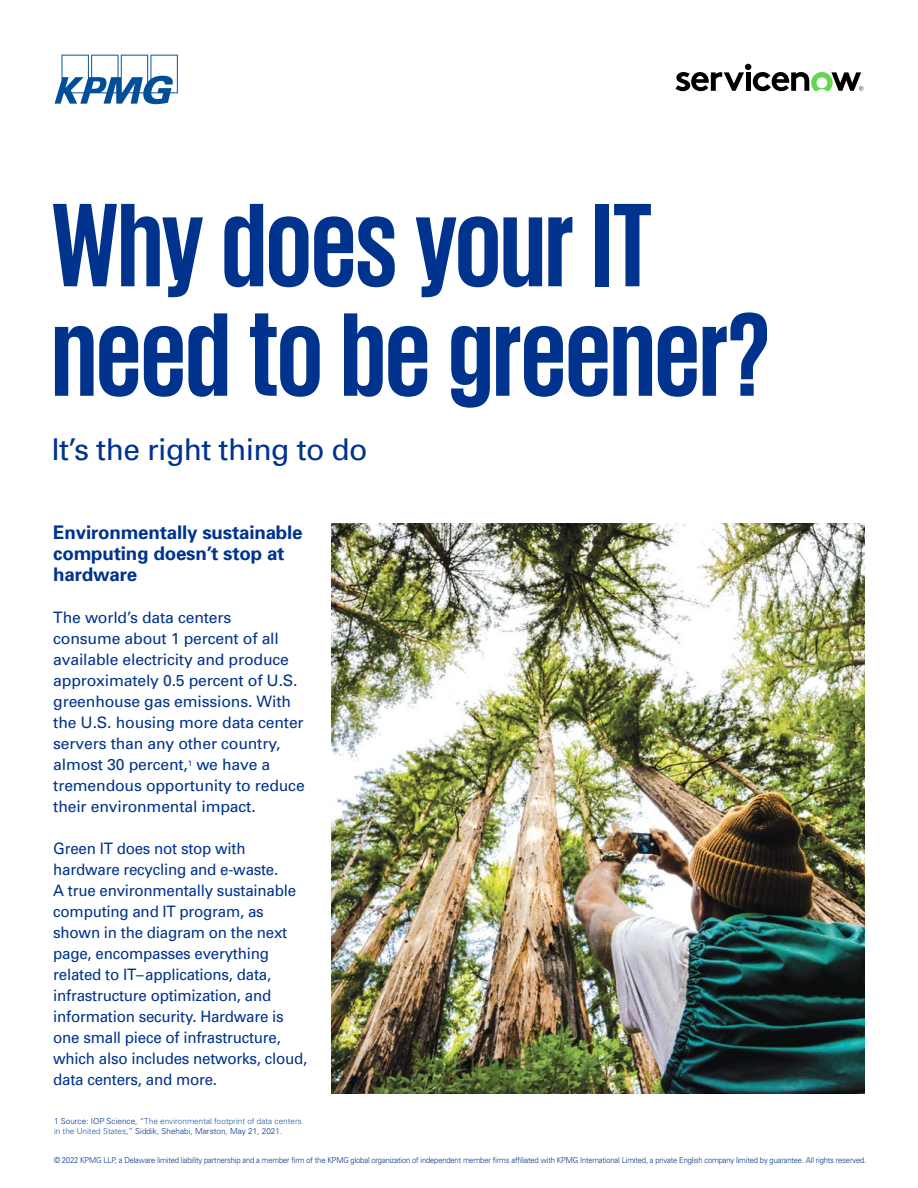
<style>
.page{position:relative;width:918px;height:1188px;background:#fff}
.page>*{position:absolute;margin:0;border:0;box-sizing:border-box;transform-origin:0 0}
.t1{font:700 121.5px/109.5px "KPMG";letter-spacing:-.005em;color:#00338d}
.t2{font:30px "Univers";letter-spacing:-.02em;color:#00338d}
.t3{font:700 18.75px/21px "Univers";letter-spacing:-.01em;color:#00338d}
.t4{font:15.75px/21px "Univers";letter-spacing:-.015em;color:#00338d;scale:.96 1}
.t5{font:15.75px/21px "Univers";letter-spacing:-.015em;color:#00338d}
.t6{font:300 8.25px "Univers";letter-spacing:-.02em;color:#00338d;scale:.92 1}
.t7{font:300 8.25px/9.9px "Univers";color:#00338d}
.s1{color:#215e9e}
</style>
<div class="page">
<svg style="left:55px;top:55px;width:123px;height:49px"></svg>
<svg style="left:676px;top:64px;width:187px;height:27px"></svg>
<img style="left:331px;top:524px;width:534px;height:569px">
<h1 class="t1" style="left:52px;top:187px;width:720px">Why does your IT need to be greener?</h1>
<h2 class="t2" style="left:52px;top:430px;width:318px">It’s the right thing to do</h2>
<p class="t3" style="left:53px;top:522px;width:251px">Environmentally sustainable computing doesn’t stop at hardware</p>
<p class="t5" style="left:53px;top:607px;width:253px">The world’s data centers<br>consume about 1 percent of all available electricity and produce approximately 0.5 percent of U.S. greenhouse gas emissions. With the U.S. housing more data center servers than any other country, almost 30 percent,<sup>1</sup> we have a tremendous opportunity to reduce their environmental impact.</p>
<p class="t4" style="left:53px;top:838px;width:266px">Green IT does not stop with hardware recycling and e-waste.<br>A true environmentally sustainable computing and IT program, as shown in the diagram on the next page, encompasses everything related to IT–applications, data, infrastructure optimization, and information security. Hardware is one small piece of infrastructure, which also includes networks, cloud, data centers, and more.</p>
<p class="t7" style="left:54px;top:1116px;width:249px">1 Source: IOP Science, “<span class="s1">The environmental footprint of data centers in the United States</span>,” Siddik, Shehabi, Marston, May 21, 2021.</p>
<p class="t6" style="left:54px;top:1155px;width:884px">© 2022 KPMG LLP, a Delaware limited liability partnership and a member firm of the KPMG global organization of independent member firms affiliated with KPMG International Limited, a private English company limited by guarantee. All rights reserved.</p>
</div>
